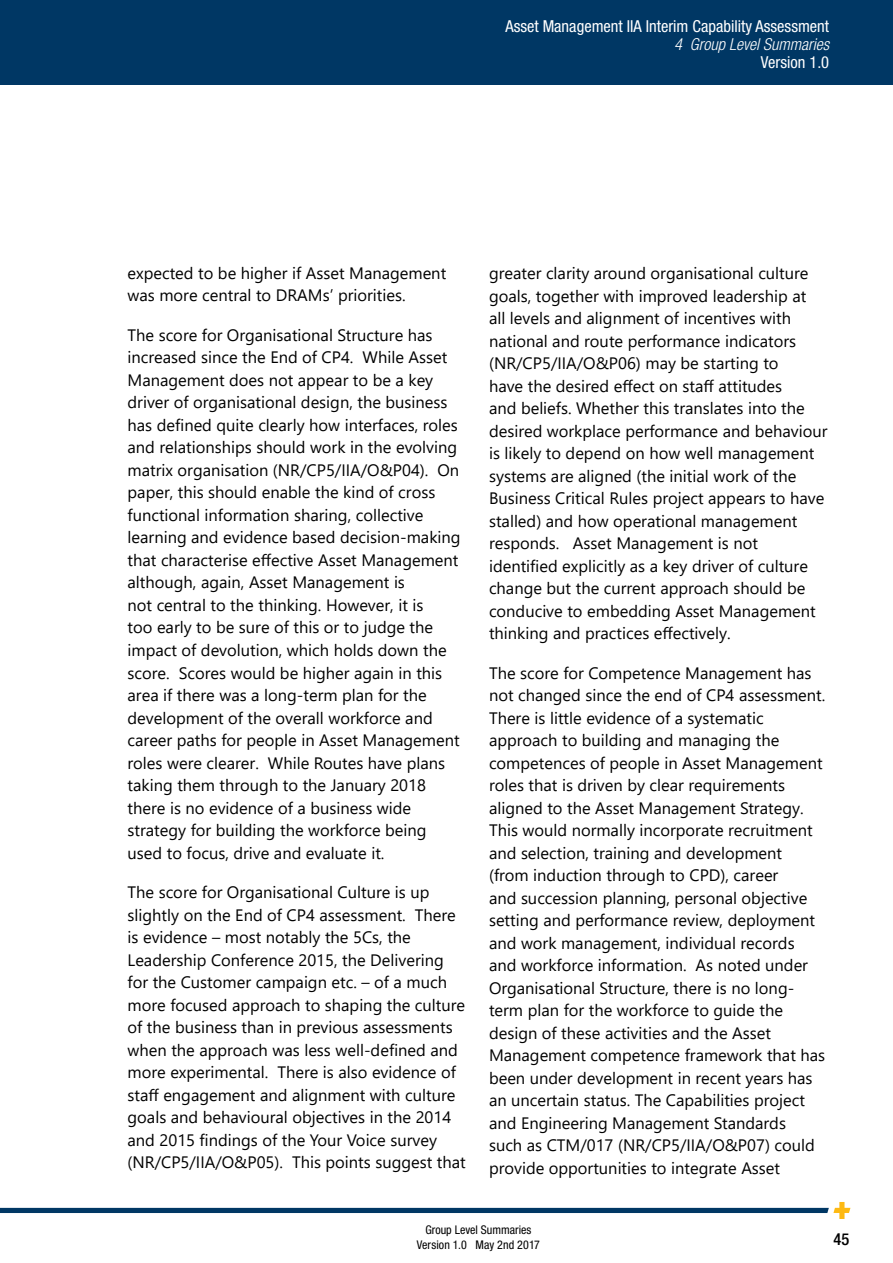
<style>
.page{position:relative;width:893px;height:1263px;background:#fff}
.page>*{position:absolute;margin:0;border:0;box-sizing:border-box;transform-origin:0 0}
.t1{font:16.5px/22.5px "Segoe UI";color:#000}
.t2{font:condensed 16.5px "Helvetica Neue";color:#fff}
.t3{font:italic 300 condensed 16.5px "Helvetica Neue";color:#fff}
.t4{font:500 condensed 16.5px "Helvetica Neue";color:#000}
.t5{font:condensed 12px/15px "Helvetica Neue";color:#000;text-align:center}
</style>
<div class="page">
<div style="left:0;top:0;width:893px;height:85px;background:#003764"></div>
<svg style="left:0;top:1202px;width:850px;height:17px"></svg>
<p class="t2" style="left:505px;top:16px;width:325px">Asset Management IIA Interim Capability Assessment</p>
<p class="t3" style="left:674px;top:34px;width:157px">4 Group Level Summaries</p>
<p class="t2" style="left:761px;top:52px;width:70px">Version 1.0</p>
<p class="t1" style="left:128px;top:261px;width:320px">expected to be higher if Asset Management was more central to DRAMs’ priorities.</p>
<p class="t1" style="left:128px;top:323px;width:335px">The score for Organisational Structure has increased since the End of CP4. While Asset Management does not appear to be a key driver of organisational design, the business has defined quite clearly how interfaces, roles and relationships should work in the evolving matrix organisation (NR/CP5/IIA/O&amp;P04). On paper, this should enable the kind of cross functional information sharing, collective learning and evidence based decision-making that characterise effective Asset Management although, again, Asset Management is<br>not central to the thinking. However, it is<br>too early to be sure of this or to judge the impact of devolution, which holds down the score. Scores would be higher again in this area if there was a long-term plan for the development of the overall workforce and career paths for people in Asset Management roles were clearer. While Routes have plans taking them through to the January 2018 there is no evidence of a business wide strategy for building the workforce being used to focus, drive and evaluate it.</p>
<p class="t1" style="left:128px;top:881px;width:340px">The score for Organisational Culture is up slightly on the End of CP4 assessment. There is evidence – most notably the 5Cs, the Leadership Conference 2015, the Delivering for the Customer campaign etc. – of a much more focused approach to shaping the culture of the business than in previous assessments when the approach was less well-defined and more experimental. There is also evidence of staff engagement and alignment with culture goals and behavioural objectives in the 2014 and 2015 findings of the Your Voice survey (NR/CP5/IIA/O&amp;P05). This points suggest that</p>
<p class="t1" style="left:489px;top:262px;width:340px">greater clarity around organisational culture goals, together with improved leadership at<br>all levels and alignment of incentives with national and route performance indicators (NR/CP5/IIA/O&amp;P06) may be starting to<br>have the desired effect on staff attitudes<br>and beliefs. Whether this translates into the desired workplace performance and behaviour is likely to depend on how well management systems are aligned (the initial work of the Business Critical Rules project appears to have stalled) and how operational management responds. Asset Management is not identified explicitly as a key driver of culture change but the current approach should be conducive to embedding Asset Management thinking and practices effectively.</p>
<p class="t1" style="left:489px;top:661px;width:338px">The score for Competence Management has not changed since the end of CP4 assessment.<br>There is little evidence of a systematic approach to building and managing the competences of people in Asset Management roles that is driven by clear requirements aligned to the Asset Management Strategy.<br>This would normally incorporate recruitment and selection, training and development (from induction through to CPD), career<br>and succession planning, personal objective setting and performance review, deployment and work management, individual records and workforce information. As noted under Organisational Structure, there is no long&shy;term plan for the workforce to guide the design of these activities and the Asset Management competence framework that has been under development in recent years has an uncertain status. The Capabilities project and Engineering Management Standards<br>such as CTM/017 (NR/CP5/IIA/O&amp;P07) could provide opportunities to integrate Asset</p>
<p class="t5" style="left:417px;top:1222px;width:125px">Group Level Summaries<br>Version 1.0 May 2nd 2017</p>
<p class="t4" style="left:833px;top:1229px;width:17px">45</p>
</div>
